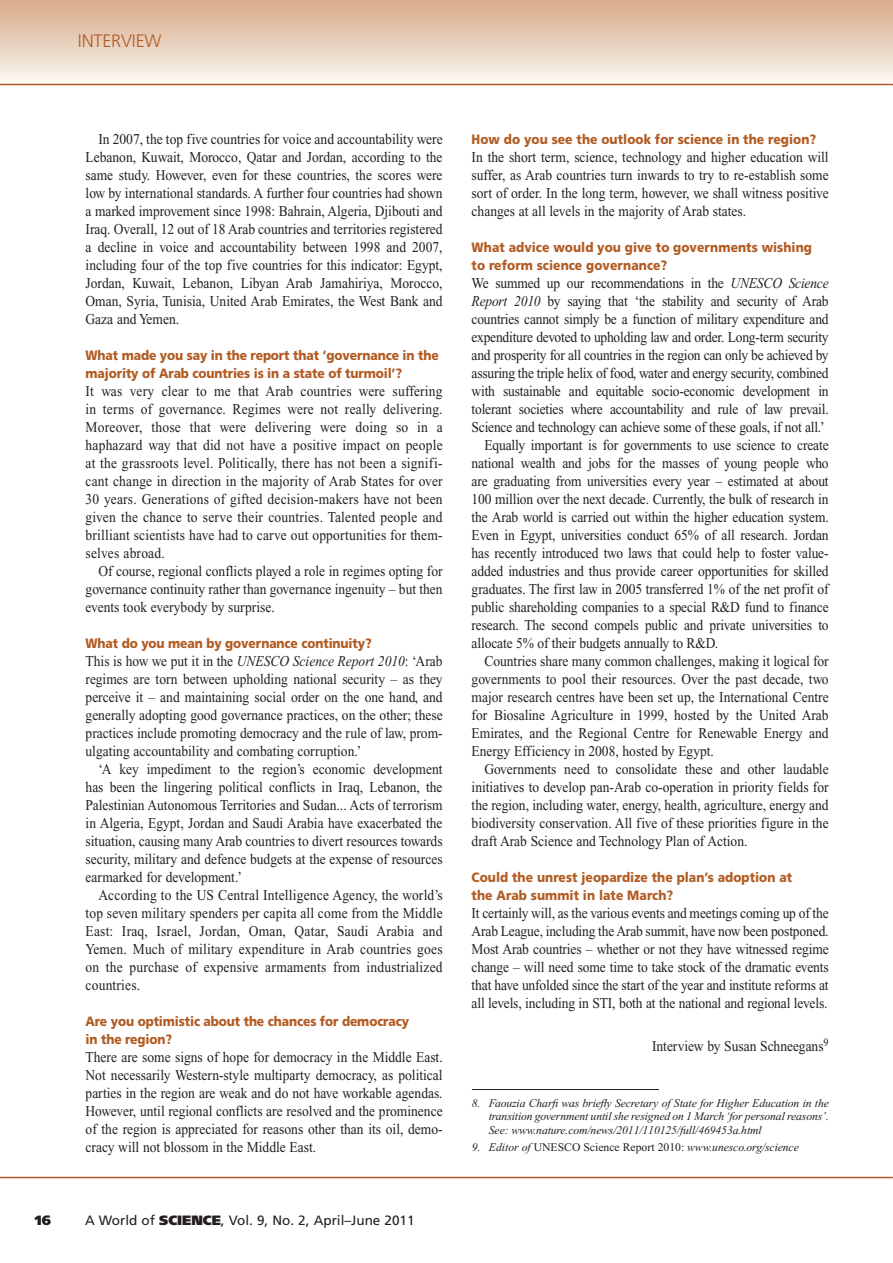
<style>
.page{position:relative;width:893px;height:1263px;background:#fff}
.page>*{position:absolute;margin:0;border:0;box-sizing:border-box;transform-origin:0 0}
.t1{font:300 18px "Frutiger";letter-spacing:-.01em;color:#b25c24}
.t2{font:15px/18px "Times New Roman";letter-spacing:-.01em;color:#231f20;text-align:justify;scale:.9 1}
.t3{font:900 13.5px/18px "Frutiger";letter-spacing:-.01em;color:#b25c24;scale:.9 1}
.t4{font:13.5px "Frutiger";color:#231f20}
.t5{font:900 13.5px "Frutiger";color:#231f20}
.t6{font:italic 11.7px/13.5px "Times New Roman";letter-spacing:-.01em;color:#231f20;text-align:justify}
.s1{font-style:italic}
.s2{font-weight:900}
.s3{font-style:normal}
</style>
<div class="page">
<div style="left:0;top:0;width:893px;height:83px;background:linear-gradient(to bottom,#d6aa87,#faf6f1)"></div>
<hr style="left:0;top:84px;width:893px;height:1px;background:#b25c24">
<hr style="left:0;top:1177px;width:893px;height:1px;background:#b25c24">
<hr style="left:472px;top:1089px;width:187px;height:1px;background:#231f20">
<p class="t1" style="left:78px;top:34px;width:85px">INTERVIEW</p>
<p class="t2" style="left:86px;top:132px;width:398px;text-indent:13px">In 2007, the top five countries for voice and accountability were Lebanon, Kuwait, Morocco, Qatar and Jordan, according to the same study. However, even for these countries, the scores were low by international standards. A further four countries had shown a marked improvement since 1998: Bahrain, Algeria, Djibouti and Iraq. Overall, 12 out of 18 Arab countries and territories registered a decline in voice and accountability between 1998 and 2007, including four of the top five countries for this indicator: Egypt, Jordan, Kuwait, Lebanon, Libyan Arab Jamahiriya, Morocco, Oman, Syria, Tunisia, United Arab Emirates, the West Bank and Gaza and Yemen.</p>
<p class="t3" style="left:86px;top:347px;width:394px">What made you say in the report that ‘governance in the majority of Arab countries is in a state of turmoil’?</p>
<p class="t2" style="left:86px;top:383px;width:398px">It was very clear to me that Arab countries were suffering in terms of governance. Regimes were not really delivering.<br>Moreover, those that were delivering were doing so in a haphazard way that did not have a positive impact on people at the grassroots level. Politically, there has not been a signifi&shy;cant change in direction in the majority of Arab States for over 30 years. Generations of gifted decision-makers have not been given the chance to serve their countries. Talented people and brilliant scientists have had to carve out opportunities for them&shy;selves abroad.</p>
<p class="t2" style="left:86px;top:563px;width:398px;text-indent:13px">Of course, regional conflicts played a role in regimes opting for governance continuity rather than governance ingenuity – but then events took everybody by surprise.</p>
<p class="t3" style="left:86px;top:635px;width:320px">What do you mean by governance continuity?</p>
<p class="t2" style="left:86px;top:653px;width:398px">This is how we put it in the <span class="s1">UNESCO Science Report 2010</span>: ‘Arab regimes are torn between upholding national security – as they perceive it – and maintaining social order on the one hand, and generally adopting good governance practices, on the other; these practices include promoting democracy and the rule of law, prom&shy;ulgating accountability and combating corruption.’</p>
<p class="t2" style="left:86px;top:761px;width:398px;text-indent:13px">‘A key impediment to the region’s economic development has been the lingering political conflicts in Iraq, Lebanon, the Palestinian Autonomous Territories and Sudan... Acts of terrorism in Algeria, Egypt, Jordan and Saudi Arabia have exacerbated the situation, causing many Arab countries to divert resources towards security, military and defence budgets at the expense of resources earmarked for development.’</p>
<p class="t2" style="left:86px;top:887px;width:398px;text-indent:13px">According to the US Central Intelligence Agency, the world’s top seven military spenders per capita all come from the Middle East: Iraq, Israel, Jordan, Oman, Qatar, Saudi Arabia and Yemen. Much of military expenditure in Arab countries goes on the purchase of expensive armaments from industrialized countries.</p>
<p class="t3" style="left:86px;top:1013px;width:361px">Are you optimistic about the chances for democracy in the region?</p>
<p class="t2" style="left:86px;top:1049px;width:398px">There are some signs of hope for democracy in the Middle East.<br>Not necessarily Western-style multiparty democracy, as political parties in the region are weak and do not have workable agendas.<br>However, until regional conflicts are resolved and the prominence of the region is appreciated for reasons other than its oil, demo&shy;cracy will not blossom in the Middle East.</p>
<p class="t5" style="left:35px;top:1215px;width:18px">16</p>
<p class="t4" style="left:85px;top:1215px;width:331px">A World of <span class="s2">SCIENCE</span>, Vol. 9, No. 2, April–June 2011</p>
<p class="t3" style="left:472px;top:132px;width:384px">How do you see the outlook for science in the region?</p>
<p class="t2" style="left:472px;top:150px;width:398px">In the short term, science, technology and higher education will suffer, as Arab countries turn inwards to try to re-establish some sort of order. In the long term, however, we shall witness positive changes at all levels in the majority of Arab states.</p>
<p class="t3" style="left:472px;top:239px;width:380px">What advice would you give to governments wishing to reform science governance?</p>
<p class="t2" style="left:472px;top:276px;width:398px">We summed up our recommendations in the <span class="s1">UNESCO Science</span></p>
<p class="t2" style="left:472px;top:294px;width:398px"><span class="s1">Report 2010</span> by saying that ‘the stability and security of Arab</p>
<p class="t2" style="left:472px;top:312px;width:398px">countries cannot simply be a function of military expenditure and</p>
<p class="t2" style="left:472px;top:329px;width:398px">expenditure devoted to upholding law and order. Long-term security</p>
<p class="t2" style="left:472px;top:347px;width:398px">and prosperity for all countries in the region can only be achieved by</p>
<p class="t2" style="left:472px;top:365px;width:398px">assuring the triple helix of food, water and energy security, combined</p>
<p class="t2" style="left:472px;top:383px;width:398px">with sustainable and equitable socio-economic development in</p>
<p class="t2" style="left:472px;top:401px;width:398px">tolerant societies where accountability and rule of law prevail.</p>
<p class="t2" style="left:472px;top:419px;width:394px">Science and technology can achieve some of these goals, if not all.’</p>
<p class="t2" style="left:484px;top:437px;width:384px">Equally important is for governments to use science to create</p>
<p class="t2" style="left:472px;top:455px;width:398px">national wealth and jobs for the masses of young people who</p>
<p class="t2" style="left:472px;top:473px;width:398px">are graduating from universities every year – estimated at about</p>
<p class="t2" style="left:472px;top:491px;width:398px">100 million over the next decade. Currently, the bulk of research in</p>
<p class="t2" style="left:472px;top:509px;width:398px">the Arab world is carried out within the higher education system.</p>
<p class="t2" style="left:472px;top:527px;width:398px">Even in Egypt, universities conduct 65% of all research. Jordan</p>
<p class="t2" style="left:472px;top:545px;width:398px">has recently introduced two laws that could help to foster value-</p>
<p class="t2" style="left:472px;top:563px;width:398px">added industries and thus provide career opportunities for skilled</p>
<p class="t2" style="left:472px;top:581px;width:398px">graduates. The first law in 2005 transferred 1% of the net profit of</p>
<p class="t2" style="left:472px;top:599px;width:398px">public shareholding companies to a special R&amp;D fund to finance</p>
<p class="t2" style="left:472px;top:617px;width:398px">research. The second compels public and private universities to</p>
<p class="t2" style="left:472px;top:635px;width:275px">allocate 5% of their budgets annually to R&amp;D.</p>
<p class="t2" style="left:484px;top:653px;width:384px">Countries share many common challenges, making it logical for</p>
<p class="t2" style="left:472px;top:671px;width:398px">governments to pool their resources. Over the past decade, two</p>
<p class="t2" style="left:472px;top:689px;width:398px">major research centres have been set up, the International Centre</p>
<p class="t2" style="left:472px;top:707px;width:398px">for Biosaline Agriculture in 1999, hosted by the United Arab</p>
<p class="t2" style="left:472px;top:725px;width:398px">Emirates, and the Regional Centre for Renewable Energy and</p>
<p class="t2" style="left:472px;top:743px;width:271px">Energy Efficiency in 2008, hosted by Egypt.</p>
<p class="t2" style="left:484px;top:761px;width:384px">Governments need to consolidate these and other laudable</p>
<p class="t2" style="left:472px;top:779px;width:398px">initiatives to develop pan-Arab co-operation in priority fields for</p>
<p class="t2" style="left:472px;top:797px;width:398px">the region, including water, energy, health, agriculture, energy and</p>
<p class="t2" style="left:472px;top:815px;width:398px">biodiversity conservation. All five of these priorities figure in the</p>
<p class="t2" style="left:472px;top:833px;width:308px">draft Arab Science and Technology Plan of Action.</p>
<p class="t3" style="left:472px;top:869px;width:358px">Could the unrest jeopardize the plan’s adoption at the Arab summit in late March?</p>
<p class="t2" style="left:472px;top:905px;width:398px">It certainly will, as the various events and meetings coming up of the Arab League, including the Arab summit, have now been postponed.<br>Most Arab countries – whether or not they have witnessed regime change – will need some time to take stock of the dramatic events that have unfolded since the start of the year and institute reforms at all levels, including in STI, both at the national and regional levels.</p>
<p class="t2" style="left:652px;top:1039px;width:198px">Interview by Susan Schneegans<sup>9</sup></p>
<p class="t6" style="left:489px;top:1097px;width:342px;text-indent:-17px">8. Faouzia Charfi was briefly Secretary of State for Higher Education in the transition government until she resigned on 1 March ‘for personal reasons’.<br>See: www.nature.com/news/2011/110125/full/469453a.html</p>
<p class="t6" style="left:472px;top:1142px;width:329px">9. Editor of <span class="s3">UNESCO Science Report 2010:</span> www.unesco.org/science</p>
</div>
